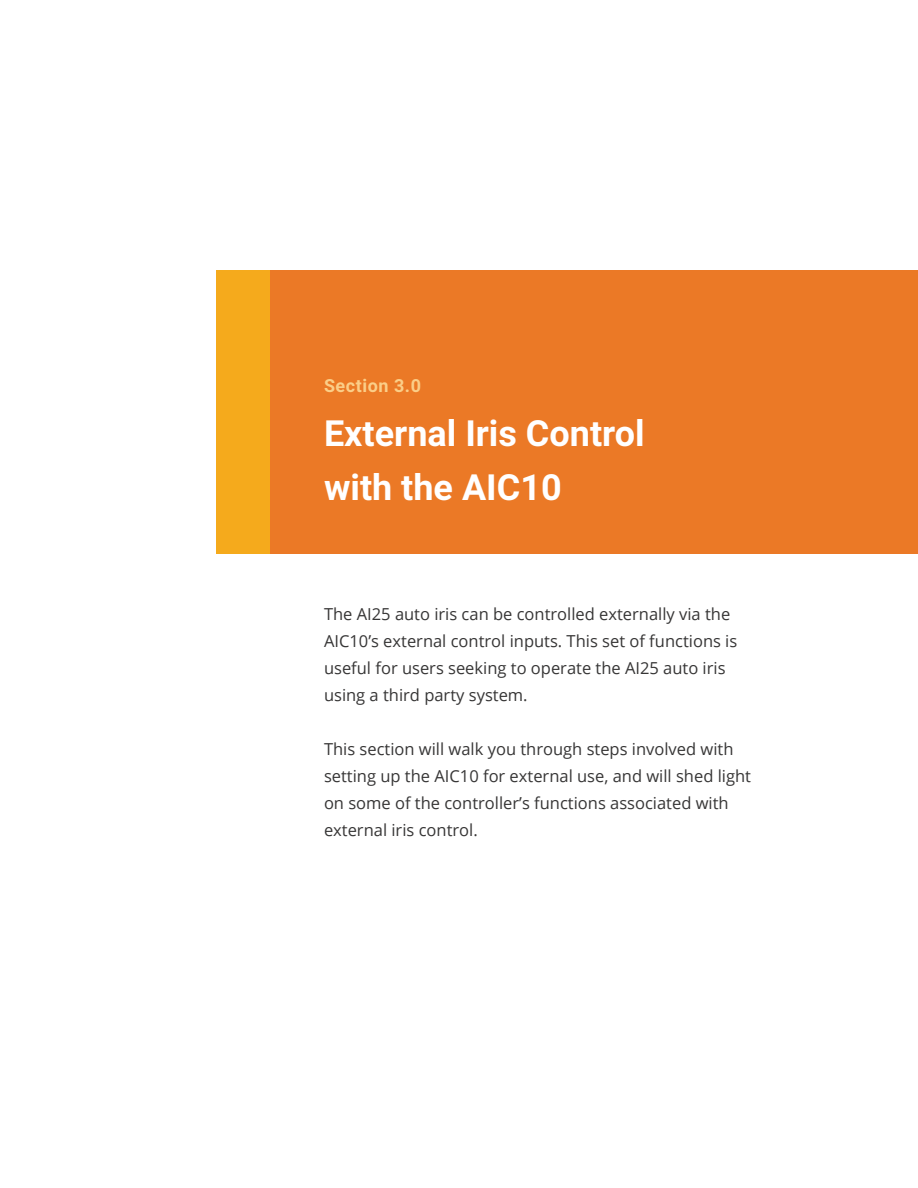
<style>
.page{position:relative;width:918px;height:1188px;background:#fff}
.page>*{position:absolute;margin:0;border:0;box-sizing:border-box;transform-origin:0 0}
.t1{font:700 36px/54px "Roboto";color:#fff}
.t2{font:700 18px "Roboto";letter-spacing:.03em;color:#fbce88}
.t3{font:16.5px/27px "Open Sans";color:#373636}
</style>
<div class="page">
<div style="left:270px;top:270px;width:648px;height:284px;background:#eb7926"></div>
<div style="left:216px;top:270px;width:54px;height:284px;background:#f5aa1c"></div>
<p class="t2" style="left:324px;top:372px;width:99px">Section 3.0</p>
<h1 class="t1" style="left:324px;top:404px;width:322px">External Iris Control with the AIC10</h1>
<p class="t3" style="left:324px;top:600px;width:415px">The AI25 auto iris can be controlled externally via the AIC10’s external control inputs. This set of functions is useful for users seeking to operate the AI25 auto iris using a third party system.</p>
<p class="t3" style="left:324px;top:735px;width:429px">This section will walk you through steps involved with setting up the AIC10 for external use, and will shed light on some of the controller’s functions associated with external iris control.</p>
</div>
